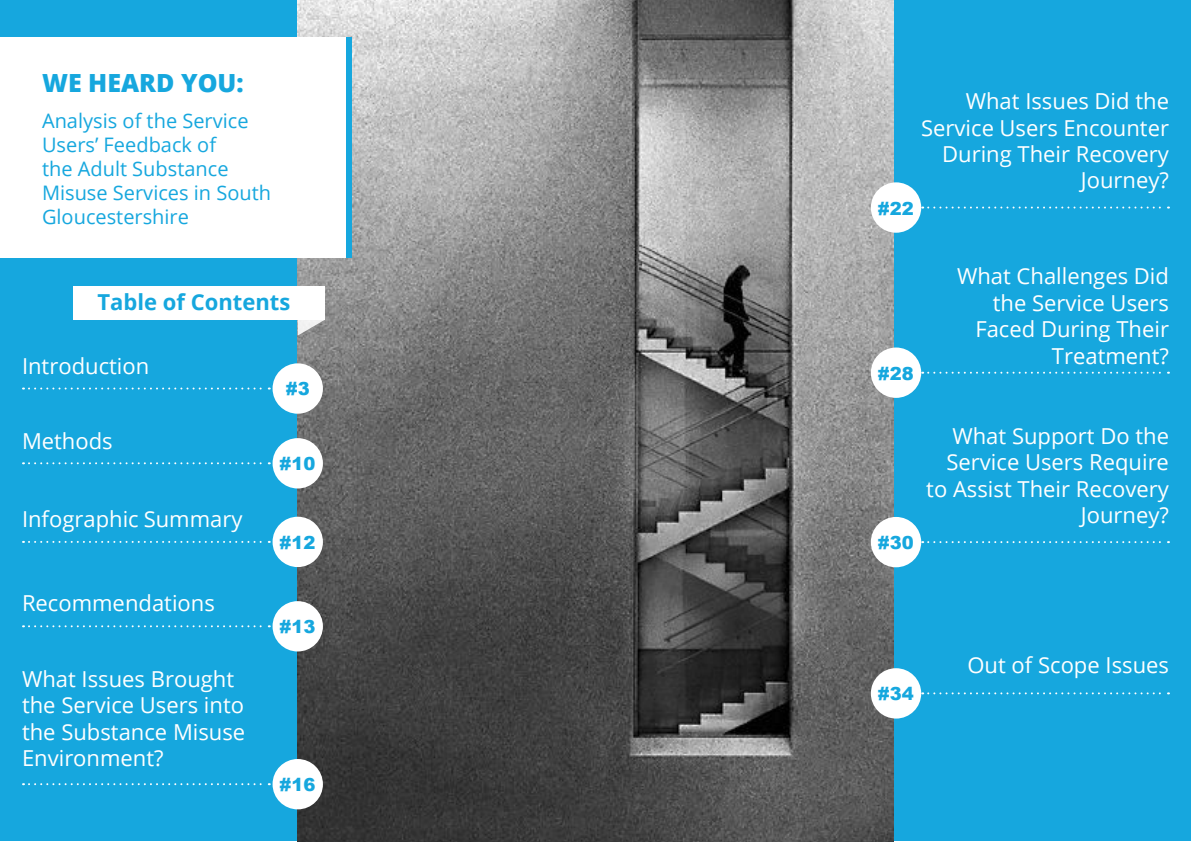
<style>
.page{position:relative;width:1191px;height:842px;background:#fff}
.page>*{position:absolute;margin:0;border:0;box-sizing:border-box;transform-origin:0 0}
.t1{font:800 25px "Open Sans";color:#16a7de}
.t2{font:22px/26.4px "Open Sans";color:#fff;text-align:right}
.t3{font:700 22px "Open Sans";color:#16a7de}
.t4{font:20px/24px "Open Sans";color:#16a7de}
.t5{font:900 18px "Arial";color:#16a7de}
</style>
<div class="page">
<div style="left:1113px;top:816px;width:78px;height:17px;background:#16a7de"></div>
<div style="left:0;top:0;width:1190px;height:841px;background:#16a7de"></div>
<img style="left:298px;top:0;width:595px;height:842px">
<div style="left:0;top:37px;width:346px;height:221px;background:#fff"></div>
<svg style="left:298px;top:320px;width:27px;height:16px"></svg>
<div style="left:73px;top:286px;width:252px;height:34px;background:#fff"></div>
<div style="left:346px;top:37px;width:5px;height:221px;background:#16a7de"></div>
<svg style="left:23px;top:387px;width:247px;height:2px"></svg>
<svg style="left:922px;top:207px;width:247px;height:2px"></svg>
<svg style="left:922px;top:372px;width:247px;height:2px"></svg>
<svg style="left:922px;top:541px;width:247px;height:2px"></svg>
<svg style="left:922px;top:692px;width:247px;height:2px"></svg>
<svg style="left:23px;top:462px;width:247px;height:2px"></svg>
<svg style="left:23px;top:541px;width:247px;height:2px"></svg>
<svg style="left:23px;top:625px;width:247px;height:2px"></svg>
<svg style="left:23px;top:783px;width:247px;height:2px"></svg>
<div style="left:272px;top:363px;width:51px;height:51px;background:#fff;border-radius:50%"></div>
<div style="left:272px;top:438px;width:51px;height:50px;background:#fff;border-radius:50%"></div>
<div style="left:871px;top:182px;width:50px;height:51px;background:#fff;border-radius:50%"></div>
<div style="left:871px;top:347px;width:50px;height:51px;background:#fff;border-radius:50%"></div>
<div style="left:871px;top:517px;width:50px;height:50px;background:#fff;border-radius:50%"></div>
<div style="left:871px;top:668px;width:50px;height:50px;background:#fff;border-radius:50%"></div>
<div style="left:272px;top:517px;width:51px;height:50px;background:#fff;border-radius:50%"></div>
<div style="left:272px;top:601px;width:51px;height:50px;background:#fff;border-radius:50%"></div>
<div style="left:272px;top:759px;width:51px;height:50px;background:#fff;border-radius:50%"></div>
<p class="t1" style="left:42px;top:63px;width:203px">WE HEARD YOU:</p>
<p class="t4" style="left:42px;top:108px;width:231px">Analysis of the Service<br>Users’ Feedback of<br>the Adult Substance<br>Misuse Services in South<br>Gloucestershire</p>
<p class="t3" style="left:97px;top:286px;width:194px">Table of Contents</p>
<p class="t2" style="left:22px;top:353px;width:129px">Introduction</p>
<p class="t2" style="left:22px;top:427px;width:92px">Methods</p>
<p class="t2" style="left:22px;top:505px;width:222px">Infographic Summary</p>
<p class="t2" style="left:22px;top:589px;width:194px">Recommendations</p>
<p class="t2" style="left:22px;top:665px;width:225px;text-align:left">What Issues Brought the Service Users into the Substance Misuse<br>Environment?</p>
<p class="t5" style="left:286px;top:375px;width:25px">#3</p>
<p class="t5" style="left:279px;top:451px;width:37px">#10</p>
<p class="t5" style="left:279px;top:529px;width:37px">#12</p>
<p class="t5" style="left:279px;top:614px;width:37px">#13</p>
<p class="t5" style="left:279px;top:772px;width:37px">#16</p>
<p class="t5" style="left:878px;top:195px;width:37px">#22</p>
<p class="t2" style="left:921px;top:87px;width:249px">What Issues Did the<br>Service Users Encounter<br>During Their Recovery<br>Journey?</p>
<p class="t5" style="left:878px;top:360px;width:37px">#28</p>
<p class="t2" style="left:957px;top:263px;width:213px">What Challenges Did the Service Users<br>Faced During Their<br>Treatment?</p>
<p class="t5" style="left:878px;top:530px;width:37px">#30</p>
<p class="t2" style="left:926px;top:422px;width:244px">What Support Do the<br>Service Users Require to Assist Their Recovery<br>Journey?</p>
<p class="t5" style="left:878px;top:681px;width:37px">#34</p>
<p class="t2" style="left:967px;top:651px;width:203px">Out of Scope Issues</p>
</div>
